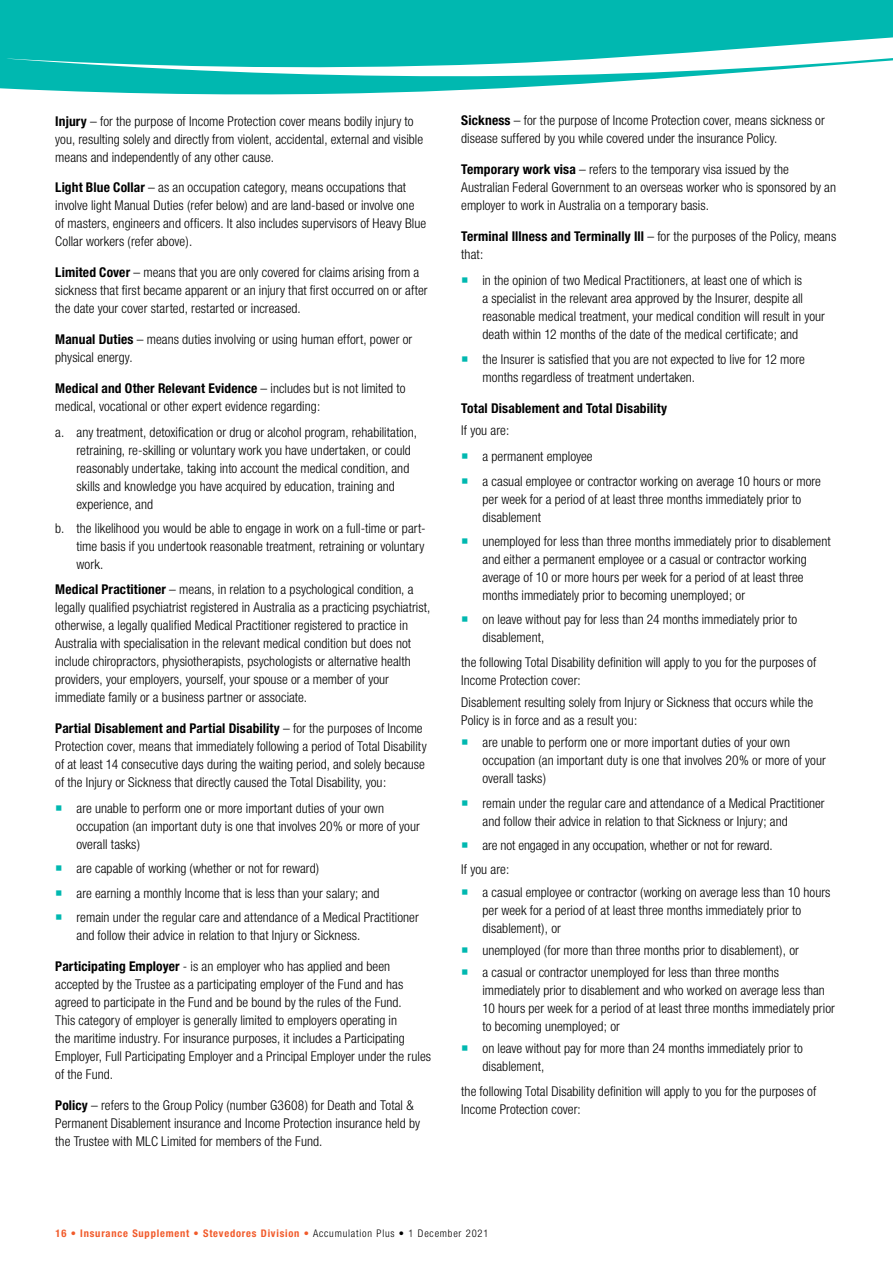
<style>
.page{position:relative;width:893px;height:1263px;background:#fff}
.page>*{position:absolute;margin:0;border:0;box-sizing:border-box;transform-origin:0 0}
.t1{font:300 condensed 13.5px/18px "Helvetica Neue";letter-spacing:.005em;color:#000}
.t2{font:700 condensed 13.5px "Helvetica Neue";letter-spacing:.01em;color:#000}
.t3{font:700 condensed 10.5px "Helvetica Neue";letter-spacing:.075em;color:#f15a2a}
.s1{font-weight:700}
.s2{font-weight:300}
.s3{font-weight:300;color:#000}
</style>
<div class="page">
<svg style="left:0;top:0;width:893px;height:95px;fill:#00b8b0"></svg>
<p class="t1" style="left:55px;top:112px;width:369px"><span class="s1">Injury</span> – for the purpose of Income Protection cover means bodily injury to you, resulting solely and directly from violent, accidental, external and visible means and independently of any other cause.</p>
<p class="t1" style="left:55px;top:178px;width:372px"><span class="s1">Light Blue Collar</span> – as an occupation category, means occupations that involve light Manual Duties (refer below) and are land-based or involve one of masters, engineers and officers. It also includes supervisors of Heavy Blue Collar workers (refer above).</p>
<p class="t1" style="left:55px;top:263px;width:374px"><span class="s1">Limited Cover</span> – means that you are only covered for claims arising from a sickness that first became apparent or an injury that first occurred on or after the date your cover started, restarted or increased.</p>
<p class="t1" style="left:55px;top:330px;width:358px"><span class="s1">Manual Duties</span> – means duties involving or using human effort, power or physical energy.</p>
<p class="t1" style="left:55px;top:379px;width:352px"><span class="s1">Medical and Other Relevant Evidence</span> – includes but is not limited to medical, vocational or other expert evidence regarding:</p>
<p class="t1" style="left:77px;top:423px;width:342px;text-indent:-21px">a. any treatment, detoxification or drug or alcohol program, rehabilitation, retraining, re-skilling or voluntary work you have undertaken, or could reasonably undertake, taking into account the medical condition, and skills and knowledge you have acquired by education, training and experience, and</p>
<p class="t1" style="left:77px;top:520px;width:350px;text-align:justify;text-indent:-21px">b. the likelihood you would be able to engage in work on a full-time or part&shy;time basis if you undertook reasonable treatment, retraining or voluntary work.</p>
<p class="t1" style="left:55px;top:580px;width:377px"><span class="s1">Medical Practitioner</span> – means, in relation to a psychological condition, a legally qualified psychiatrist registered in Australia as a practicing psychiatrist, otherwise, a legally qualified Medical Practitioner registered to practice in Australia with specialisation in the relevant medical condition but does not include chiropractors, physiotherapists, psychologists or alternative health providers, your employers, yourself, your spouse or a member of your immediate family or a business partner or associate.</p>
<p class="t1" style="left:55px;top:719px;width:373px"><span class="s1">Partial Disablement and Partial Disability</span> – for the purposes of Income Protection cover, means that immediately following a period of Total Disability of at least 14 consecutive days during the waiting period, and solely because of the Injury or Sickness that directly caused the Total Disability, you:</p>
<p class="t1" style="left:77px;top:799px;width:345px">are unable to perform one or more important duties of your own occupation (an important duty is one that involves 20% or more of your overall tasks)</p>
<p class="t1" style="left:77px;top:856px;width:344px;line-height:24.5px">are capable of working (whether or not for reward)<br>are earning a monthly Income that is less than your salary; and<br>remain under the regular care and attendance of a Medical Practitioner</p>
<p class="t1" style="left:77px;top:926px;width:285px">and follow their advice in relation to that Injury or Sickness.</p>
<p class="t1" style="left:55px;top:957px;width:377px"><span class="s1">Participating Employer</span> - is an employer who has applied and been accepted by the Trustee as a participating employer of the Fund and has agreed to participate in the Fund and be bound by the rules of the Fund.<br>This category of employer is generally limited to employers operating in<br>the maritime industry. For insurance purposes, it includes a Participating Employer, Full Participating Employer and a Principal Employer under the rules of the Fund.</p>
<p class="t1" style="left:55px;top:1096px;width:366px"><span class="s1">Policy</span> – refers to the Group Policy (number G3608) for Death and Total &amp;<br>Permanent Disablement insurance and Income Protection insurance held by the Trustee with MLC Limited for members of the Fund.</p>
<p class="t1" style="left:461px;top:111px;width:365px"><span class="s1">Sickness</span> – for the purpose of Income Protection cover, means sickness or disease suffered by you while covered under the insurance Policy.</p>
<p class="t1" style="left:461px;top:160px;width:376px"><span class="s1">Temporary work visa</span> – refers to the temporary visa issued by the<br>Australian Federal Government to an overseas worker who is sponsored by an employer to work in Australia on a temporary basis.</p>
<p class="t1" style="left:461px;top:227px;width:376px"><span class="s1">Terminal Illness and Terminally Ill</span> – for the purposes of the Policy, means that:</p>
<p class="t1" style="left:482px;top:271px;width:344px">in the opinion of two Medical Practitioners, at least one of which is<br>a specialist in the relevant area approved by the Insurer, despite all reasonable medical treatment, your medical condition will result in your death within 12 months of the date of the medical certificate; and</p>
<p class="t1" style="left:482px;top:350px;width:324px">the Insurer is satisfied that you are not expected to live for 12 more months regardless of treatment undertaken.</p>
<p class="t2" style="left:461px;top:400px;width:207px">Total Disablement and Total Disability</p>
<p class="t1" style="left:482px;top:417px;width:112px;line-height:26.5px;text-indent:-21px">If you are:<br>a permanent employee</p>
<p class="t1" style="left:482px;top:472px;width:340px">a casual employee or contractor working on average 10 hours or more per week for a period of at least three months immediately prior to disablement</p>
<p class="t1" style="left:482px;top:532px;width:350px">unemployed for less than three months immediately prior to disablement and either a permanent employee or a casual or contractor working average of 10 or more hours per week for a period of at least three months immediately prior to becoming unemployed; or</p>
<p class="t1" style="left:482px;top:610px;width:316px">on leave without pay for less than 24 months immediately prior to disablement,</p>
<p class="t1" style="left:461px;top:653px;width:357px">the following Total Disability definition will apply to you for the purposes of<br>Income Protection cover:</p>
<p class="t1" style="left:461px;top:693px;width:354px">Disablement resulting solely from Injury or Sickness that occurs while the<br>Policy is in force and as a result you:</p>
<p class="t1" style="left:482px;top:733px;width:345px">are unable to perform one or more important duties of your own occupation (an important duty is one that involves 20% or more of your overall tasks)</p>
<p class="t1" style="left:482px;top:794px;width:344px">remain under the regular care and attendance of a Medical Practitioner and follow their advice in relation to that Sickness or Injury; and</p>
<p class="t1" style="left:461px;top:833px;width:313px;line-height:24.5px;text-indent:21px">are not engaged in any occupation, whether or not for reward.<br>If you are:</p>
<p class="t1" style="left:482px;top:883px;width:349px">a casual employee or contractor (working on average less than 10 hours per week for a period of at least three months immediately prior to disablement), or</p>
<p class="t1" style="left:482px;top:939px;width:318px;line-height:22.2px">unemployed (for more than three months prior to disablement), or a casual or contractor unemployed for less than three months</p>
<p class="t1" style="left:482px;top:981px;width:354px">immediately prior to disablement and who worked on average less than<br>10 hours per week for a period of at least three months immediately prior to becoming unemployed; or</p>
<p class="t1" style="left:482px;top:1039px;width:322px">on leave without pay for more than 24 months immediately prior to disablement,</p>
<p class="t1" style="left:461px;top:1082px;width:357px">the following Total Disability definition will apply to you for the purposes of<br>Income Protection cover:</p>
<p class="t3" style="left:56px;top:1227px;width:434px">16 • Insurance Supplement • Stevedores Division <span class="s2">•</span> <span class="s3">Accumulation Plus • 1 December 2021</span></p>
</div>
